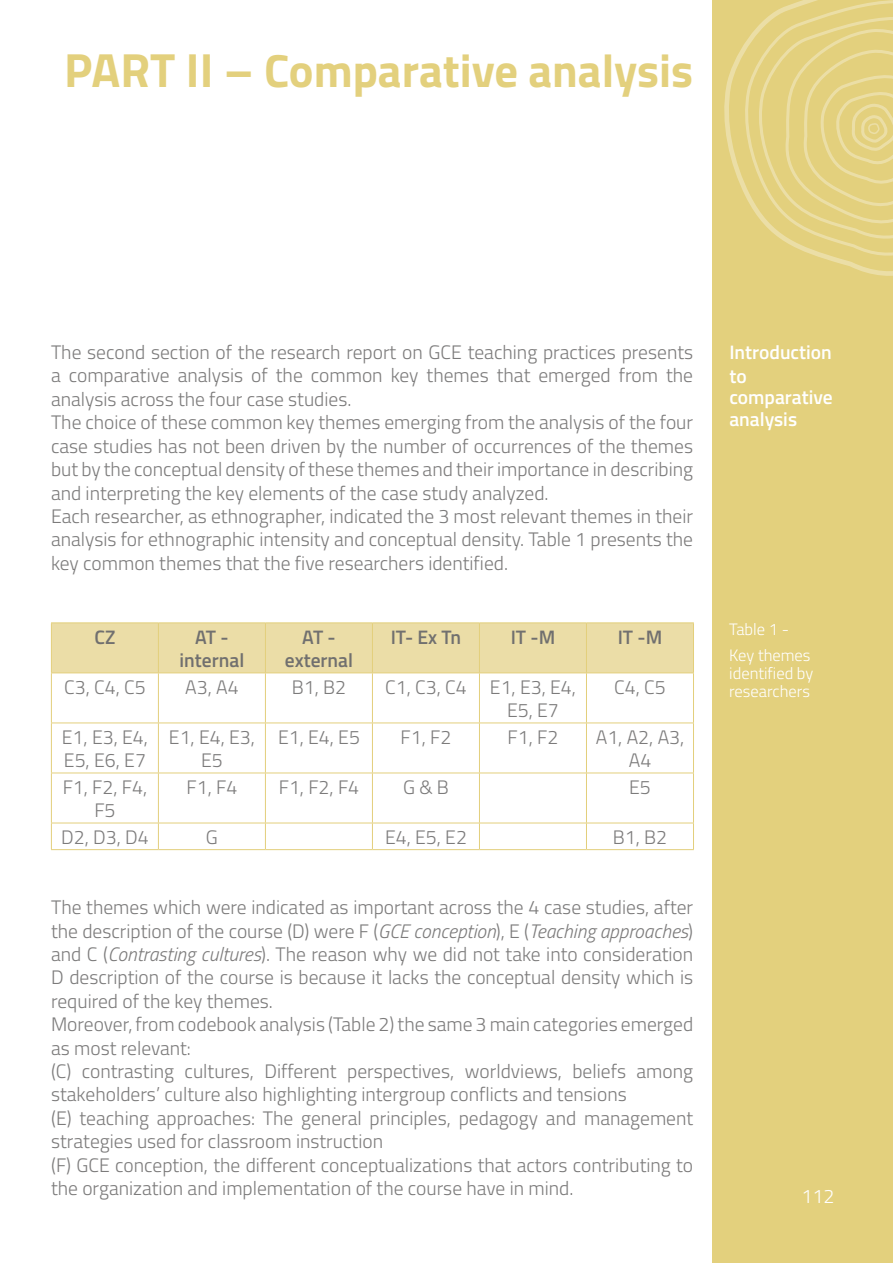
<style>
.page{position:relative;width:893px;height:1263px;background:#fff}
.page>*{position:absolute;margin:0;border:0;box-sizing:border-box;transform-origin:0 0}
.t1{font:700 46.5px "Titillium";color:#e3d07d}
.t2{font:300 19.5px/23.4px "Titillium";color:#7c7b7b}
.t3{font:600 19.5px/23.4px "Titillium";color:#71706f;text-align:center}
.t4{font:600 19.5px/23.5px "Titillium";color:#fff}
.t5{font:300 19.5px "Titillium";color:#fff}
.t6{font:300 16.5px/26.5px "Titillium";color:#fff}
.s1{font-size:48px}
.s2{font-style:italic}
</style>
<div class="page">
<div style="left:712px;top:0;width:181px;height:1263px;background:#e3d07d"></div>
<svg style="left:724px;top:0;width:169px;height:276px"></svg>
<div style="left:52px;top:623px;width:641px;height:49px;background:#ebdda7"></div>
<hr style="left:586px;top:622px;width:108px;height:1px;background:#e3cf7c">
<hr style="left:693px;top:623px;width:1px;height:49px;background:#e3cf7c">
<svg style="left:693px;top:824px;width:1px;height:25px"></svg>
<hr style="left:586px;top:849px;width:108px;height:1px;background:#e3cf7c">
<hr style="left:51px;top:622px;width:107px;height:1px;background:#e3cf7c">
<hr style="left:51px;top:623px;width:1px;height:49px;background:#e3cf7c">
<svg style="left:51px;top:824px;width:1px;height:25px"></svg>
<hr style="left:51px;top:849px;width:107px;height:1px;background:#e3cf7c">
<hr style="left:51px;top:672px;width:107px;height:1px;background:#e3cf7c">
<hr style="left:51px;top:673px;width:1px;height:49px;background:#e3cf7c">
<hr style="left:158px;top:672px;width:107px;height:1px;background:#e3cf7c">
<hr style="left:265px;top:672px;width:107px;height:1px;background:#e3cf7c">
<hr style="left:372px;top:672px;width:107px;height:1px;background:#e3cf7c">
<hr style="left:586px;top:672px;width:108px;height:1px;background:#e3cf7c">
<hr style="left:693px;top:673px;width:1px;height:49px;background:#e3cf7c">
<hr style="left:158px;top:622px;width:107px;height:1px;background:#e3cf7c">
<hr style="left:158px;top:623px;width:1px;height:49px;background:#e3cf7c">
<hr style="left:158px;top:673px;width:1px;height:49px;background:#e3cf7c">
<hr style="left:158px;top:723px;width:1px;height:50px;background:#e3cf7c">
<hr style="left:158px;top:773px;width:1px;height:50px;background:#e3cf7c">
<svg style="left:158px;top:824px;width:1px;height:25px"></svg>
<hr style="left:158px;top:849px;width:107px;height:1px;background:#e3cf7c">
<hr style="left:51px;top:722px;width:107px;height:1px;background:#e3cf7c">
<hr style="left:51px;top:723px;width:1px;height:50px;background:#e3cf7c">
<hr style="left:158px;top:722px;width:107px;height:1px;background:#e3cf7c">
<hr style="left:265px;top:722px;width:107px;height:1px;background:#e3cf7c">
<hr style="left:372px;top:722px;width:107px;height:1px;background:#e3cf7c">
<hr style="left:479px;top:722px;width:107px;height:1px;background:#e3cf7c">
<hr style="left:586px;top:722px;width:108px;height:1px;background:#e3cf7c">
<hr style="left:693px;top:723px;width:1px;height:50px;background:#e3cf7c">
<hr style="left:265px;top:622px;width:107px;height:1px;background:#e3cf7c">
<hr style="left:265px;top:623px;width:1px;height:49px;background:#e3cf7c">
<hr style="left:265px;top:673px;width:1px;height:49px;background:#e3cf7c">
<hr style="left:265px;top:723px;width:1px;height:50px;background:#e3cf7c">
<hr style="left:265px;top:773px;width:1px;height:50px;background:#e3cf7c">
<svg style="left:265px;top:824px;width:1px;height:25px"></svg>
<hr style="left:265px;top:849px;width:107px;height:1px;background:#e3cf7c">
<hr style="left:51px;top:773px;width:107px;height:1px;background:#e3cf7c">
<hr style="left:51px;top:773px;width:1px;height:50px;background:#e3cf7c">
<hr style="left:158px;top:773px;width:107px;height:1px;background:#e3cf7c">
<hr style="left:265px;top:773px;width:107px;height:1px;background:#e3cf7c">
<hr style="left:372px;top:773px;width:107px;height:1px;background:#e3cf7c">
<hr style="left:479px;top:773px;width:107px;height:1px;background:#e3cf7c">
<hr style="left:586px;top:773px;width:108px;height:1px;background:#e3cf7c">
<hr style="left:693px;top:773px;width:1px;height:50px;background:#e3cf7c">
<hr style="left:51px;top:823px;width:107px;height:1px;background:#e3cf7c">
<hr style="left:158px;top:823px;width:107px;height:1px;background:#e3cf7c">
<hr style="left:265px;top:823px;width:107px;height:1px;background:#e3cf7c">
<hr style="left:372px;top:823px;width:107px;height:1px;background:#e3cf7c">
<hr style="left:586px;top:823px;width:108px;height:1px;background:#e3cf7c">
<hr style="left:372px;top:622px;width:107px;height:1px;background:#e3cf7c">
<hr style="left:372px;top:623px;width:1px;height:49px;background:#e3cf7c">
<hr style="left:372px;top:673px;width:1px;height:49px;background:#e3cf7c">
<hr style="left:372px;top:723px;width:1px;height:50px;background:#e3cf7c">
<hr style="left:372px;top:773px;width:1px;height:50px;background:#e3cf7c">
<svg style="left:372px;top:823px;width:1px;height:26px"></svg>
<hr style="left:372px;top:849px;width:107px;height:1px;background:#e3cf7c">
<hr style="left:479px;top:622px;width:107px;height:1px;background:#e3cf7c">
<hr style="left:479px;top:623px;width:1px;height:49px;background:#e3cf7c">
<hr style="left:586px;top:623px;width:1px;height:49px;background:#e3cf7c">
<hr style="left:479px;top:823px;width:107px;height:1px;background:#e3cf7c">
<hr style="left:479px;top:672px;width:107px;height:1px;background:#e3cf7c">
<hr style="left:479px;top:673px;width:1px;height:49px;background:#e3cf7c">
<hr style="left:586px;top:673px;width:1px;height:49px;background:#e3cf7c">
<hr style="left:479px;top:723px;width:1px;height:50px;background:#e3cf7c">
<hr style="left:586px;top:723px;width:1px;height:50px;background:#e3cf7c">
<hr style="left:479px;top:773px;width:1px;height:50px;background:#e3cf7c">
<hr style="left:586px;top:773px;width:1px;height:50px;background:#e3cf7c">
<svg style="left:479px;top:823px;width:1px;height:26px"></svg>
<svg style="left:586px;top:823px;width:1px;height:26px"></svg>
<hr style="left:479px;top:849px;width:107px;height:1px;background:#e3cf7c">
<h1 class="t1" style="left:64px;top:35px;width:630px"><span class="s1">PART II –</span> Comparative analysis</h1>
<p class="t2" style="left:51px;top:340px;width:644px">The second section of the research report on GCE teaching practices presents a comparative analysis of the common key themes that emerged from the analysis across the four case studies.<br>The choice of these common key themes emerging from the analysis of the four case studies has not been driven by the number of occurrences of the themes but by the conceptual density of these themes and their importance in describing and interpreting the key elements of the case study analyzed.<br>Each researcher, as ethnographer, indicated the 3 most relevant themes in their analysis for ethnographic intensity and conceptual density. Table 1 presents the key common themes that the five researchers identified.</p>
<p class="t3" style="left:94px;top:624px;width:23px">CZ</p>
<p class="t3" style="left:180px;top:624px;width:66px">AT - internal</p>
<p class="t3" style="left:285px;top:624px;width:70px">AT - external</p>
<p class="t3" style="left:391px;top:624px;width:72px">IT- Ex Tn</p>
<p class="t3" style="left:511px;top:624px;width:46px">IT -M</p>
<p class="t3" style="left:618px;top:624px;width:46px">IT -M</p>
<p class="t2" style="left:64px;top:674px;width:83px">C3, C4, C5</p>
<p class="t2" style="left:185px;top:674px;width:55px">A3, A4</p>
<p class="t2" style="left:292px;top:674px;width:56px">B1, B2</p>
<p class="t2" style="left:507px;top:674px;width:70px;text-indent:-122px">C1, C3, C4 E1, E3, E4,<br>E5, E7</p>
<p class="t2" style="left:614px;top:674px;width:53px">C4, C5</p>
<p class="t2" style="left:62px;top:724px;width:88px">E1, E3, E4,<br>E5, E6, E7</p>
<p class="t2" style="left:169px;top:724px;width:88px;text-align:center">E1, E4, E3,<br>E5</p>
<p class="t2" style="left:278px;top:724px;width:83px">E1, E4, E5</p>
<p class="t2" style="left:401px;top:724px;width:52px">F1, F2</p>
<p class="t2" style="left:508px;top:724px;width:52px">F1, F2</p>
<p class="t2" style="left:596px;top:724px;width:90px;text-align:center">A1, A2, A3,<br>A4</p>
<p class="t2" style="left:63px;top:774px;width:86px;text-align:center">F1, F2, F4,<br>F5</p>
<p class="t2" style="left:187px;top:774px;width:52px">F1, F4</p>
<p class="t2" style="left:279px;top:774px;width:82px">F1, F2, F4</p>
<p class="t2" style="left:403px;top:774px;width:48px">G &amp; B</p>
<p class="t2" style="left:629px;top:774px;width:23px">E5</p>
<p class="t2" style="left:61px;top:824px;width:89px">D2, D3, D4</p>
<p class="t2" style="left:206px;top:824px;width:14px">G</p>
<p class="t2" style="left:385px;top:824px;width:83px">E4, E5, E2</p>
<p class="t2" style="left:613px;top:824px;width:56px">B1, B2</p>
<p class="t2" style="left:51px;top:895px;width:644px">The themes which were indicated as important across the 4 case studies, after the description of the course (D) were F (<span class="s2">GCE conception</span>), E (<span class="s2">Teaching approaches</span>) and C (<span class="s2">Contrasting cultures</span>). The reason why we did not take into consideration D description of the course is because it lacks the conceptual density which is required of the key themes.<br>Moreover, from codebook analysis (Table 2) the same 3 main categories emerged as most relevant:<br>(C) contrasting cultures, Different perspectives, worldviews, beliefs among stakeholders’ culture also highlighting intergroup conflicts and tensions<br>(E) teaching approaches: The general principles, pedagogy and management strategies used for classroom instruction<br>(F) GCE conception, the different conceptualizations that actors contributing to the organization and implementation of the course have in mind.</p>
<p class="t4" style="left:729px;top:339px;width:104px">Introduction to</p>
<p class="t4" style="left:729px;top:385px;width:105px;line-height:22px">comparative analysis</p>
<p class="t6" style="left:729px;top:615px;width:83px">Table 1 -<br>Key themes</p>
<p class="t6" style="left:729px;top:664px;width:85px;line-height:18px">identified by researchers</p>
<p class="t5" style="left:801px;top:1182px;width:34px">112</p>
</div>
